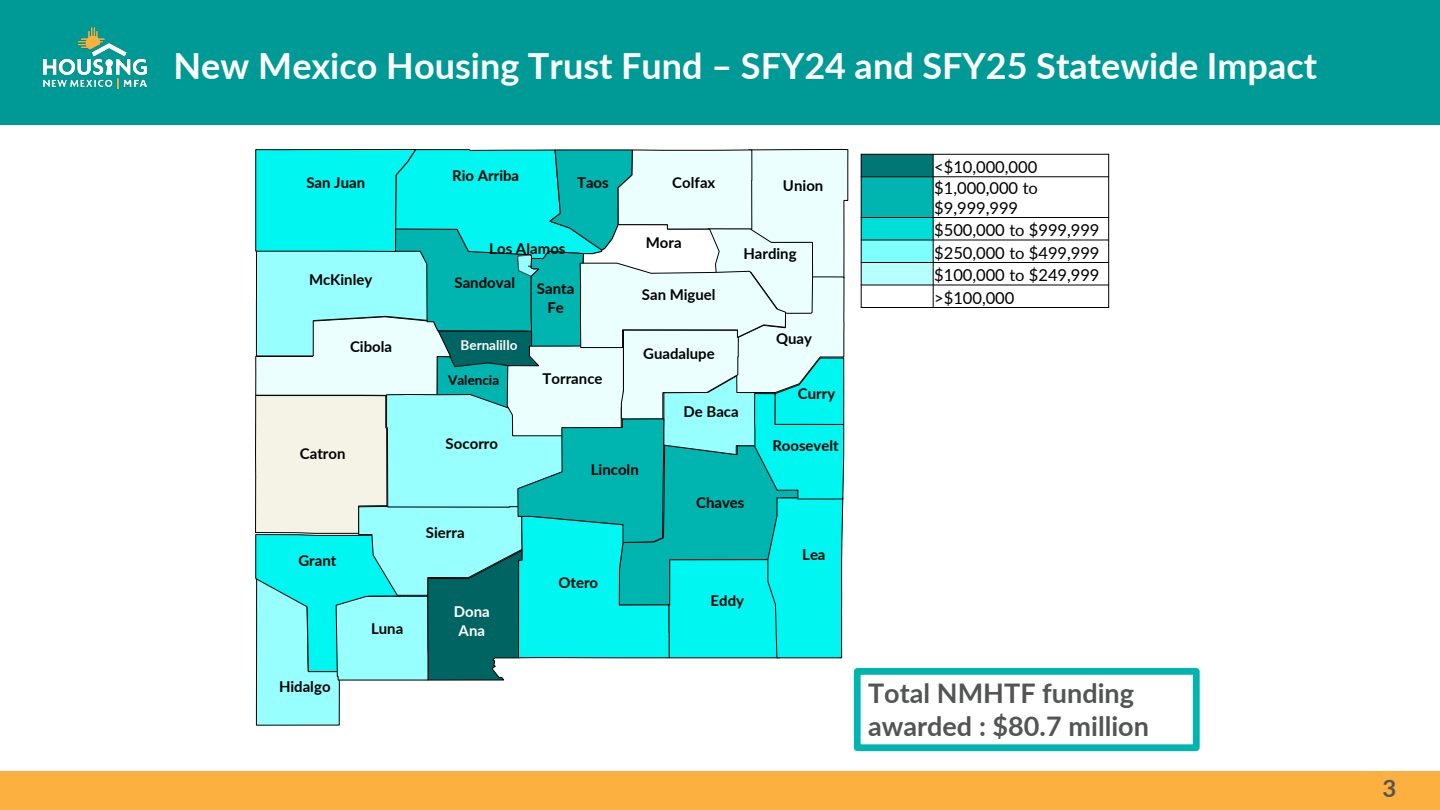
<style>
.page{position:relative;width:1440px;height:810px;background:#fff}
.page>*{position:absolute;margin:0;border:0;box-sizing:border-box;transform-origin:0 0}
.t1{font:700 36px "Lato";color:#fff}
.t2{font:700 27px/32.4px "Lato";color:#535554}
.t3{font:700 24px "Lato";color:#535554}
.t4{font:16.5px/19.8px "Lato";letter-spacing:-.005em;color:#000}
.t5{font:700 15px/19.2px "Lato";color:#000;text-align:center}
.t6{font:700 15px/19.2px "Lato";color:#fff;text-align:center}
.t7{font:700 13.5px "Lato";color:#fff}
.t8{font:700 13.5px "Lato";color:#000}
</style>
<div class="page">
<div style="left:0;top:0;width:1440px;height:124px;background:#009a96"></div>
<img style="left:43px;top:28px;width:104px;height:60px">
<div style="left:0;top:772px;width:1440px;height:38px;background:#fbb040"></div>
<svg style="left:255px;top:149px;width:594px;height:577px;background:#73e4e1"></svg>
<div style="left:683px;top:403px;width:56px;height:35px;background:#97fffd"></div>
<div style="left:539px;top:370px;width:67px;height:35px;background:#ebffff"></div>
<div style="left:854px;top:668px;width:346px;height:83px;border:7px solid #00b4b0"></div>
<div style="left:861px;top:154px;width:72px;height:23px;background:#007774"></div>
<div style="left:861px;top:177px;width:72px;height:41px;background:#00b4b0"></div>
<div style="left:861px;top:218px;width:72px;height:22px;background:#00ded9"></div>
<div style="left:861px;top:240px;width:72px;height:22px;background:#7dfffc"></div>
<div style="left:861px;top:262px;width:72px;height:23px;background:#b7fffd"></div>
<hr style="left:933px;top:154px;width:1px;height:154px;background:#000">
<hr style="left:861px;top:176px;width:248px;height:1px;background:#000">
<hr style="left:861px;top:217px;width:248px;height:1px;background:#000">
<hr style="left:861px;top:240px;width:248px;height:1px;background:#000">
<hr style="left:861px;top:262px;width:248px;height:1px;background:#000">
<hr style="left:861px;top:285px;width:248px;height:1px;background:#000">
<hr style="left:861px;top:154px;width:1px;height:154px;background:#000">
<hr style="left:1108px;top:154px;width:1px;height:154px;background:#000">
<hr style="left:861px;top:154px;width:248px;height:1px;background:#000">
<hr style="left:861px;top:307px;width:248px;height:1px;background:#000">
<p class="t1" style="left:174px;top:39px;width:1145px">New Mexico Housing Trust Fund – SFY24 and SFY25 Statewide Impact</p>
<p class="t5" style="left:306px;top:173px;width:60px">San Juan</p>
<p class="t5" style="left:309px;top:269px;width:65px">McKinley</p>
<p class="t5" style="left:350px;top:336px;width:44px">Cibola</p>
<p class="t5" style="left:300px;top:443px;width:47px">Catron</p>
<p class="t5" style="left:298px;top:551px;width:39px">Grant</p>
<p class="t5" style="left:279px;top:677px;width:53px">Hidalgo</p>
<p class="t5" style="left:371px;top:618px;width:34px">Luna</p>
<p class="t5" style="left:452px;top:165px;width:68px">Rio Arriba</p>
<p class="t5" style="left:577px;top:172px;width:33px">Taos</p>
<p class="t5" style="left:489px;top:238px;width:78px">Los Alamos</p>
<p class="t5" style="left:454px;top:272px;width:62px">Sandoval</p>
<p class="t7" style="left:461px;top:335px;width:58px">Bernalillo</p>
<p class="t8" style="left:448px;top:370px;width:53px">Valencia</p>
<p class="t5" style="left:537px;top:278px;width:39px">Santa<br>Fe</p>
<p class="t5" style="left:543px;top:369px;width:61px">Torrance</p>
<p class="t5" style="left:446px;top:434px;width:54px">Socorro</p>
<p class="t5" style="left:672px;top:172px;width:45px">Colfax</p>
<p class="t5" style="left:646px;top:233px;width:37px">Mora</p>
<p class="t5" style="left:642px;top:285px;width:75px">San Miguel</p>
<p class="t5" style="left:643px;top:343px;width:73px">Guadalupe</p>
<p class="t5" style="left:783px;top:176px;width:42px">Union</p>
<p class="t5" style="left:743px;top:244px;width:55px">Harding</p>
<p class="t5" style="left:776px;top:329px;width:37px">Quay</p>
<p class="t5" style="left:798px;top:384px;width:39px">Curry</p>
<p class="t5" style="left:683px;top:402px;width:57px">De Baca</p>
<p class="t5" style="left:772px;top:435px;width:68px">Roosevelt</p>
<p class="t5" style="left:426px;top:522px;width:40px">Sierra</p>
<p class="t6" style="left:454px;top:601px;width:38px">Dona<br>Ana</p>
<p class="t5" style="left:591px;top:459px;width:50px">Lincoln</p>
<p class="t5" style="left:559px;top:573px;width:41px">Otero</p>
<p class="t5" style="left:696px;top:492px;width:50px">Chaves</p>
<p class="t5" style="left:711px;top:590px;width:35px">Eddy</p>
<p class="t5" style="left:802px;top:544px;width:25px">Lea</p>
<p class="t4" style="left:934px;top:157px;width:105px">&lt;$10,000,000</p>
<p class="t4" style="left:934px;top:178px;width:105px">$1,000,000 to $9,999,999</p>
<p class="t4" style="left:934px;top:220px;width:167px">$500,000 to $999,999</p>
<p class="t4" style="left:934px;top:242px;width:167px">$250,000 to $499,999</p>
<p class="t4" style="left:934px;top:265px;width:167px">$100,000 to $249,999</p>
<p class="t4" style="left:934px;top:287px;width:82px">&gt;$100,000</p>
<p class="t2" style="left:868px;top:676px;width:282px">Total NMHTF funding awarded : $80.7 million</p>
<h3 class="t3" style="left:1382px;top:771px;width:15px">3</h3>
</div>
